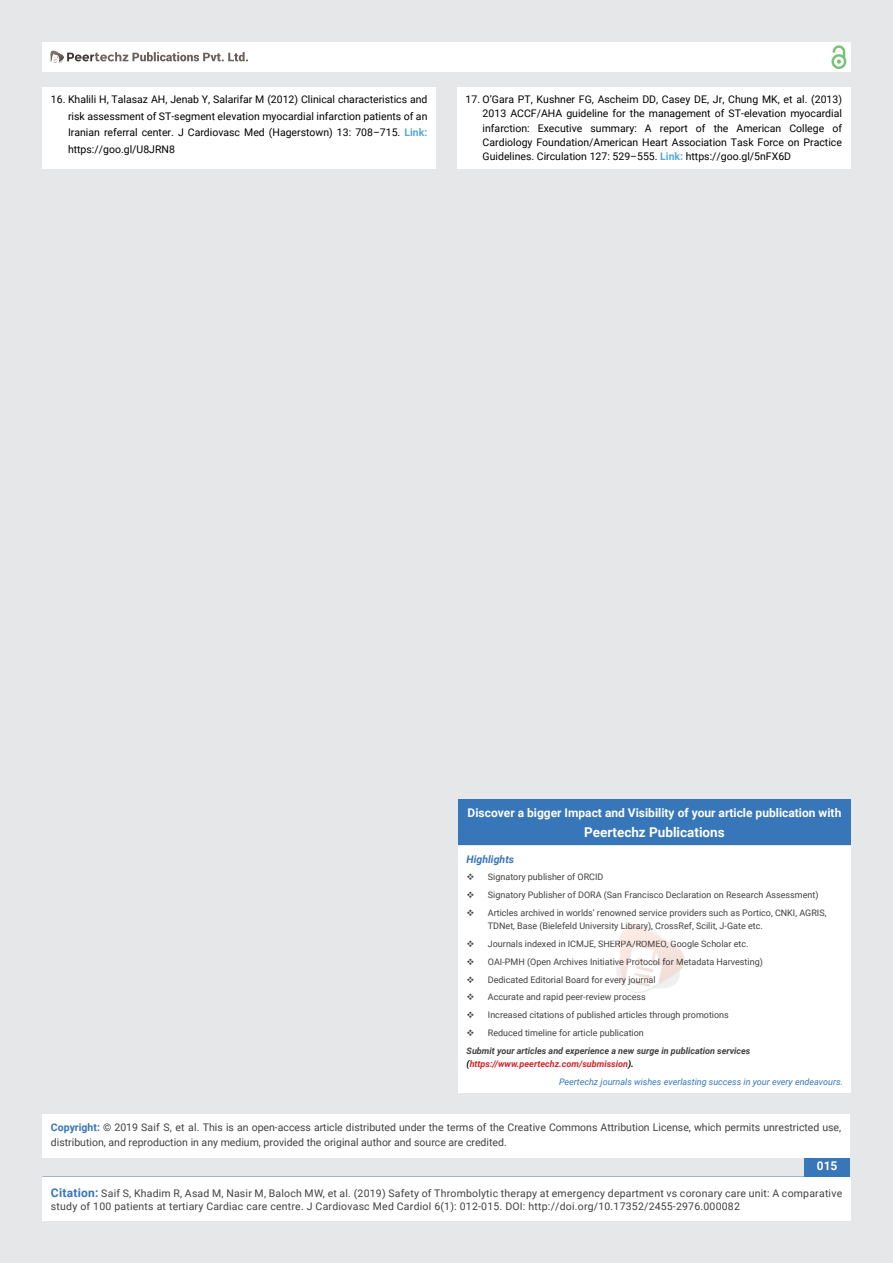
<style>
.page{position:relative;width:893px;height:1263px;background:#e6e7e8}
.page>*{position:absolute;margin:0;border:0;box-sizing:border-box;transform-origin:0 0}
.t1{font:700 13.5px "Roboto";color:#fff}
.t2{font:700 12px "Roboto";color:#fff}
.t3{font:10.5px/14.2px "Roboto";color:#000;text-align:justify}
.t4{font:10.5px/13.5px "Roboto";letter-spacing:.02em;color:#414042}
.t5{font:10.5px/15px "Roboto";color:#414042}
.t6{font:italic 700 10.5px "Roboto";color:#3676b9}
.t7{font:9px/13.5px "Roboto";color:#414042}
.t8{font:italic 9px/17.7px "Roboto";color:#3676b9}
.t9{font:italic 700 9px/17.7px "Roboto";color:#414042}
.s1{font-weight:700;color:#56a8dd}
.s2{color:#414142}
.s3{color:#403939}
.s4{color:#403d3d}
.s5{color:#3f3838}
.s6{color:#3e3838}
.s7{color:#3e3837}
.s8{font-weight:400;font-style:normal}
.s9{font-weight:700;color:#000}
.s10{font-weight:700;color:#d2232a}
.s11{font-weight:700;color:#3676b9}
.s12{font-weight:700;font-size:12px;color:#3676b9}
</style>
<div class="page">
<div style="left:42px;top:43px;width:808px;height:29px;background:#fff"></div>
<div style="left:831px;top:54px;width:15px;height:15px;border:2px solid #74c273;border-radius:50%"></div>
<svg style="left:831px;top:45px;width:15px;height:19px"></svg>
<div style="left:804px;top:1157px;width:46px;height:43px;background:#3676b9"></div>
<svg style="left:49px;top:50px;width:199px;height:14px"></svg>
<div style="left:42px;top:1177px;width:809px;height:43px;background:#fff"></div>
<div style="left:42px;top:87px;width:394px;height:82px;background:#fff"></div>
<div style="left:42px;top:1114px;width:808px;height:43px;background:#fff"></div>
<div style="left:458px;top:800px;width:393px;height:45px;background:#3676b9"></div>
<div style="left:458px;top:846px;width:393px;height:247px;background:#fff"></div>
<img style="left:617px;top:932px;width:67px;height:61px">
<img style="left:623px;top:925px;width:27px;height:7px">
<img style="left:617px;top:940px;width:67px;height:9px">
<img style="left:617px;top:958px;width:68px;height:9px">
<img style="left:617px;top:976px;width:38px;height:9px">
<div style="left:457px;top:87px;width:393px;height:82px;background:#fff"></div>
<p class="t3" style="left:68px;top:91px;width:361px;line-height:16.5px;text-indent:-17px">16. Khalili H, Talasaz AH, Jenab Y, Salarifar M (2012) Clinical characteristics and risk assessment of ST-segment elevation myocardial infarction patients of an Iranian referral center. J Cardiovasc Med (Hagerstown) 13: 708–715. <span class="s1">Link: </span>https://goo.gl/U8JRN8</p>
<p class="t3" style="left:483px;top:92px;width:361px;text-indent:-17px">17. O’Gara PT, Kushner FG, Ascheim DD, Casey DE, Jr, Chung MK, et al. (2013)<br>2013 ACCF/AHA guideline for the management of ST-elevation myocardial infarction: Executive summary: A report of the American College of Cardiology Foundation/American Heart Association Task Force on Practice Guidelines. Circulation 127: 529–555. <span class="s1">Link:</span> https://goo.gl/5nFX6D</p>
<p class="t2" style="left:468px;top:806px;width:375px">Discover a bigger Impact and Visibility of your article publication with</p>
<p class="t1" style="left:584px;top:824px;width:142px">Peertechz Publications</p>
<p class="t6" style="left:467px;top:853px;width:49px">Highlights</p>
<p class="t7" style="left:467px;top:871px;width:138px">❖ Signatory publisher of ORCID</p>
<p class="t7" style="left:467px;top:888px;width:353px">❖ Signatory Publisher of DORA (San Francisco Declaration on Research Assessment)</p>
<p class="t7" style="left:488px;top:906px;width:340px;text-indent:-21px">❖ Articles archived in worlds’ r<span class="s2">enowned service provide</span>rs such as Portico, CNKI, AGRIS,<br>TDNet, Base (Bielefeld Unive<span class="s2">rsity Library), CrossRef,</span> Scilit, J-Gate etc.</p>
<p class="t7" style="left:467px;top:937px;width:283px">❖ Journals indexed in ICMJE, <span class="s2">SHER</span><span class="s3">PA/ROMEO</span><span class="s4">, Go</span><span class="s2">ogle</span> Scholar etc.</p>
<p class="t7" style="left:467px;top:955px;width:298px">❖ OAI-PMH (Open Archives Ini<span class="s2">tiative Protocol</span> <span class="s5">for</span> <span class="s6">M</span><span class="s2">eta</span>data Harvesting)</p>
<p class="t7" style="left:467px;top:973px;width:191px">❖ Dedicated Editorial Board fo<span class="s2">r every</span> <span class="s6">jou</span><span class="s7">rna</span><span class="s2">l</span></p>
<p class="t7" style="left:467px;top:991px;width:181px">❖ Accurate and rapid peer-revi<span class="s2">ew process</span></p>
<p class="t7" style="left:467px;top:1008px;width:264px">❖ Increased citations of published articles through promotions</p>
<p class="t9" style="left:467px;top:1024px;width:285px">❖ <span class="s8">Reduced timeline for article publication<br></span>Submit your articles and experience a new surge in publication services</p>
<p class="t8" style="left:559px;top:1055px;width:285px;text-indent:-92px"><span class="s9">(</span><span class="s10">https://www.peertechz.com/submission</span><span class="s9">).<br></span>Peertechz journals wishes everlasting success in your every endeavours.</p>
<p class="t5" style="left:51px;top:1120px;width:792px"><span class="s11">Copyright:</span> © 2019 Saif S, et al. This is an open-access article distributed under the terms of the Creative Commons Attribution License, which permits unrestricted use, distribution, and reproduction in any medium, provided the original author and source are credited.</p>
<p class="t2" style="left:817px;top:1158px;width:22px">015</p>
<p class="t4" style="left:51px;top:1186px;width:793px"><span class="s12">Citation:</span> Saif S, Khadim R, Asad M, Nasir M, Baloch MW, et al. (2019) Safety of Thrombolytic therapy at emergency department vs coronary care unit: A comparative study of 100 patients at tertiary Cardiac care centre. J Cardiovasc Med Cardiol 6(1): 012-015. DOI: http://doi.org/10.17352/2455-2976.000082</p>
</div>
